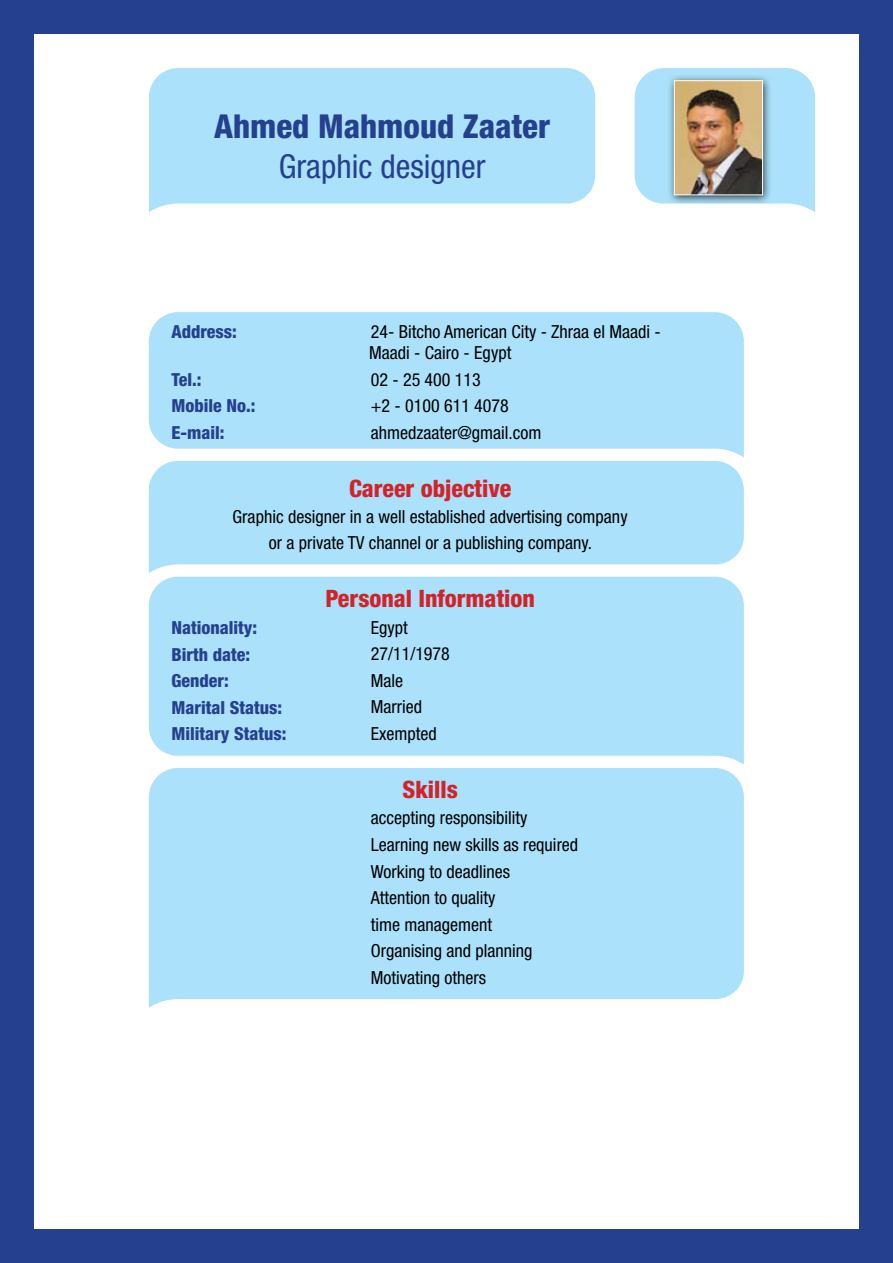
<style>
.page{position:relative;width:893px;height:1263px;background:#25408f}
.page>*{position:absolute;margin:0;border:0;box-sizing:border-box;transform-origin:0 0}
.t1{font:800 condensed 33px "Helvetica Neue";color:#25408f}
.t2{font:condensed 33px "Helvetica Neue";color:#25408f}
.t3{font:800 condensed 24px "Helvetica Neue";color:#d2232a}
.t4{font:condensed 18px/26.5px "Helvetica Neue";color:#000}
.t5{font:800 condensed 18px "Helvetica Neue";color:#25408f}
</style>
<div class="page">
<div style="left:34px;top:34px;width:825px;height:1195px;background:#fff"></div>
<svg style="left:149px;top:312px;width:595px;height:145px;background:#b0e2fa"></svg>
<div style="left:149px;top:577px;width:595px;height:187px;background:#abe1fa"></div>
<svg style="left:149px;top:461px;width:595px;height:112px;background:#b2e3fa"></svg>
<div style="left:149px;top:768px;width:595px;height:240px;background:#abe1fa"></div>
<div style="left:149px;top:68px;width:446px;height:144px;background:#abe1fa"></div>
<svg style="left:635px;top:68px;width:180px;height:144px;background:#b7e5fa"></svg>
<svg style="left:667px;top:74px;width:105px;height:131px;background:#9ac5d8"></svg>
<img style="left:676px;top:83px;width:85px;height:110px">
<div style="left:674px;top:81px;width:89px;height:114px;border:1px solid #fff"></div>
<h1 class="t1" style="left:214px;top:106px;width:338px">Ahmed Mahmoud Zaater</h1>
<h1 class="t2" style="left:279px;top:147px;width:208px">Graphic designer</h1>
<p class="t5" style="left:171px;top:320px;width:67px">Address:</p>
<p class="t4" style="left:369px;top:320px;width:293px;line-height:21.6px">24- Bitcho American City - Zhraa el Maadi -<br>Maadi - Cairo - Egypt</p>
<p class="t5" style="left:171px;top:368px;width:32px">Tel.:</p>
<p class="t4" style="left:371px;top:366px;width:112px">02 - 25 400 113</p>
<p class="t5" style="left:171px;top:395px;width:86px">Mobile No.:</p>
<p class="t4" style="left:371px;top:392px;width:140px">+2 - 0100 611 4078</p>
<p class="t5" style="left:171px;top:421px;width:55px">E-mail:</p>
<p class="t4" style="left:371px;top:419px;width:172px">ahmedzaater@gmail.com</p>
<h2 class="t3" style="left:349px;top:474px;width:164px">Career objective</h2>
<p class="t4" style="left:233px;top:504px;width:397px;text-align:center">Graphic designer in a well established advertising company or a private TV channel or a publishing company.</p>
<h2 class="t3" style="left:325px;top:584px;width:211px">Personal Information</h2>
<p class="t5" style="left:171px;top:616px;width:87px">Nationality:</p>
<p class="t4" style="left:371px;top:614px;width:39px">Egypt</p>
<p class="t5" style="left:171px;top:643px;width:80px">Birth date:</p>
<p class="t4" style="left:371px;top:640px;width:81px">27/11/1978</p>
<p class="t5" style="left:171px;top:669px;width:59px">Gender:</p>
<p class="t4" style="left:371px;top:667px;width:34px">Male</p>
<p class="t5" style="left:171px;top:696px;width:112px">Marital Status:</p>
<p class="t4" style="left:371px;top:693px;width:53px">Married</p>
<p class="t5" style="left:171px;top:723px;width:117px">Military Status:</p>
<p class="t4" style="left:371px;top:720px;width:67px">Exempted</p>
<h2 class="t3" style="left:403px;top:775px;width:57px">Skills</h2>
<p class="t4" style="left:371px;top:805px;width:209px">accepting responsibility<br>Learning new skills as required<br>Working to deadlines<br>Attention to quality<br>time management<br>Organising and planning<br>Motivating others</p>
</div>
